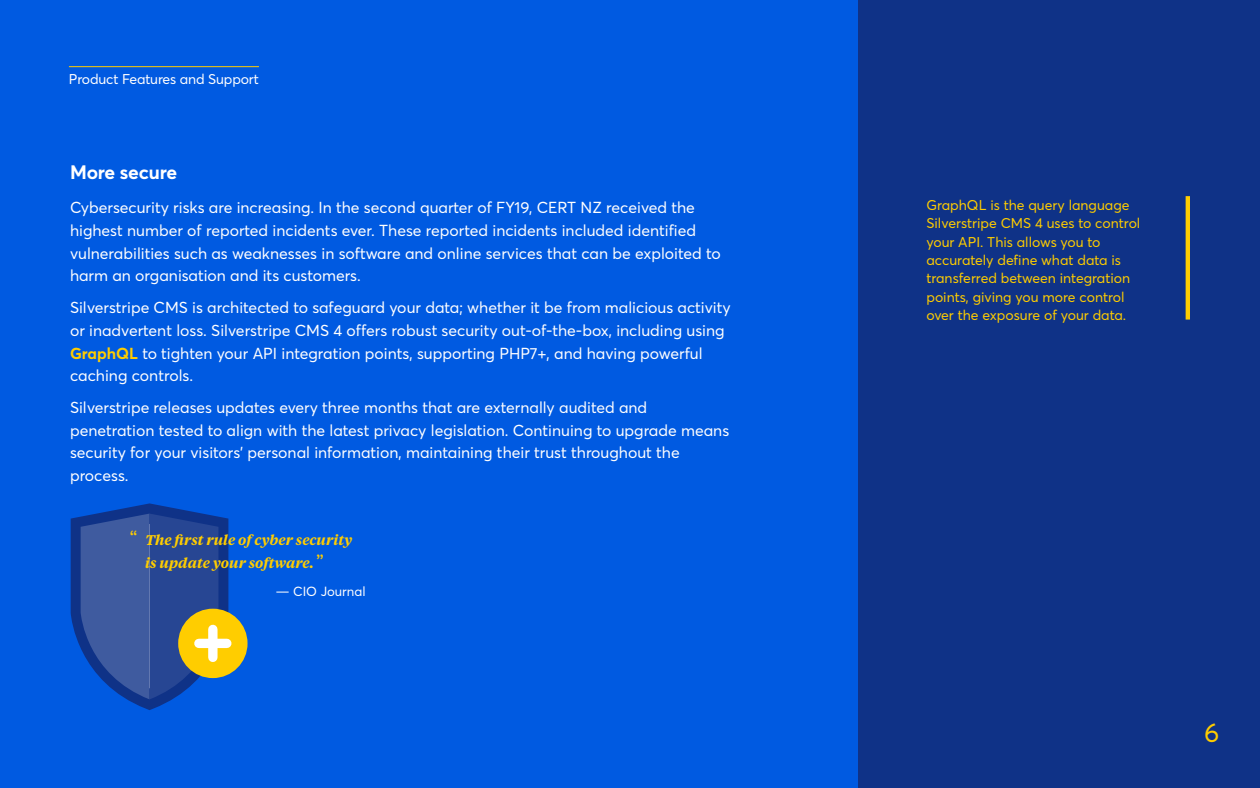
<style>
.page{position:relative;width:1260px;height:788px;background:#0f3287}
.page>*{position:absolute;margin:0;border:0;box-sizing:border-box;transform-origin:0 0}
.t1{font:26.25px "Averta";color:#ffcd00}
.t2{font:21.53px "Proxima Nova";color:#ffcd00}
.t3{font:700 19.25px "Averta";letter-spacing:-.01em;color:#fff}
.t4{font:15.75px/22.8px "Averta";color:#fff}
.t5{font:14px/18.4px "Averta";color:#ffcd00}
.t6{font:italic 600 14px/23.6px "Tiempos Text";color:#ffcd00}
.t7{font:14px "Averta CY";letter-spacing:-.01em;color:#fff}
.t8{font:13.12px "Averta";color:#fff}
.s1{font-weight:700;color:#ffcd00}
</style>
<div class="page">
<div style="left:0;top:0;width:858px;height:787px;background:#005ae1"></div>
<svg style="left:70px;top:503px;width:164px;height:207px"></svg>
<svg style="left:81px;top:513px;width:137px;height:186px;background:#2d4f9c"></svg>
<div style="left:178px;top:608px;width:70px;height:70px;background:#ffcd00;border-radius:50%"></div>
<div style="left:199px;top:638px;width:28px;height:10px;background:#fff"></div>
<div style="left:208px;top:629px;width:10px;height:28px;background:#fff"></div>
<hr style="left:1186px;top:196px;width:4px;height:123px;background:#ffcd00">
<hr style="left:69px;top:66px;width:190px;height:1px;background:#ffcd00">
<p class="t7" style="left:69px;top:69px;width:191px">Product Features and Support</p>
<p class="t3" style="left:70px;top:159px;width:109px">More secure</p>
<p class="t4" style="left:70px;top:196px;width:652px">Cybersecurity risks are increasing. In the second quarter of FY19, CERT NZ received the highest number of reported incidents ever. These reported incidents included identified vulnerabilities such as weaknesses in software and online services that can be exploited to harm an organisation and its customers.</p>
<p class="t4" style="left:70px;top:295px;width:662px">Silverstripe CMS is architected to safeguard your data; whether it be from malicious activity or inadvertent loss. Silverstripe CMS 4 offers robust security out-of-the-box, including using <span class="s1">GraphQL</span> to tighten your API integration points, supporting PHP7+, and having powerful caching controls.</p>
<p class="t4" style="left:70px;top:395px;width:661px">Silverstripe releases updates every three months that are externally audited and penetration tested to align with the latest privacy legislation. Continuing to upgrade means security for your visitors’ personal information, maintaining their trust throughout the process.</p>
<h2 class="t2" style="left:129px;top:525px;width:10px">“</h2>
<p class="t6" style="left:145px;top:527px;width:209px">The first rule of cyber security is update your software.</p>
<p class="t8" style="left:276px;top:582px;width:91px">— CIO Journal</p>
<h2 class="t2" style="left:316px;top:549px;width:10px">”</h2>
<p class="t5" style="left:926px;top:195px;width:216px">GraphQL is the query language<br>Silverstripe CMS 4 uses to control your API. This allows you to accurately define what data is transferred between integration points, giving you more control over the exposure of your data.</p>
<h1 class="t1" style="left:1204px;top:714px;width:17px">6</h1>
</div>
